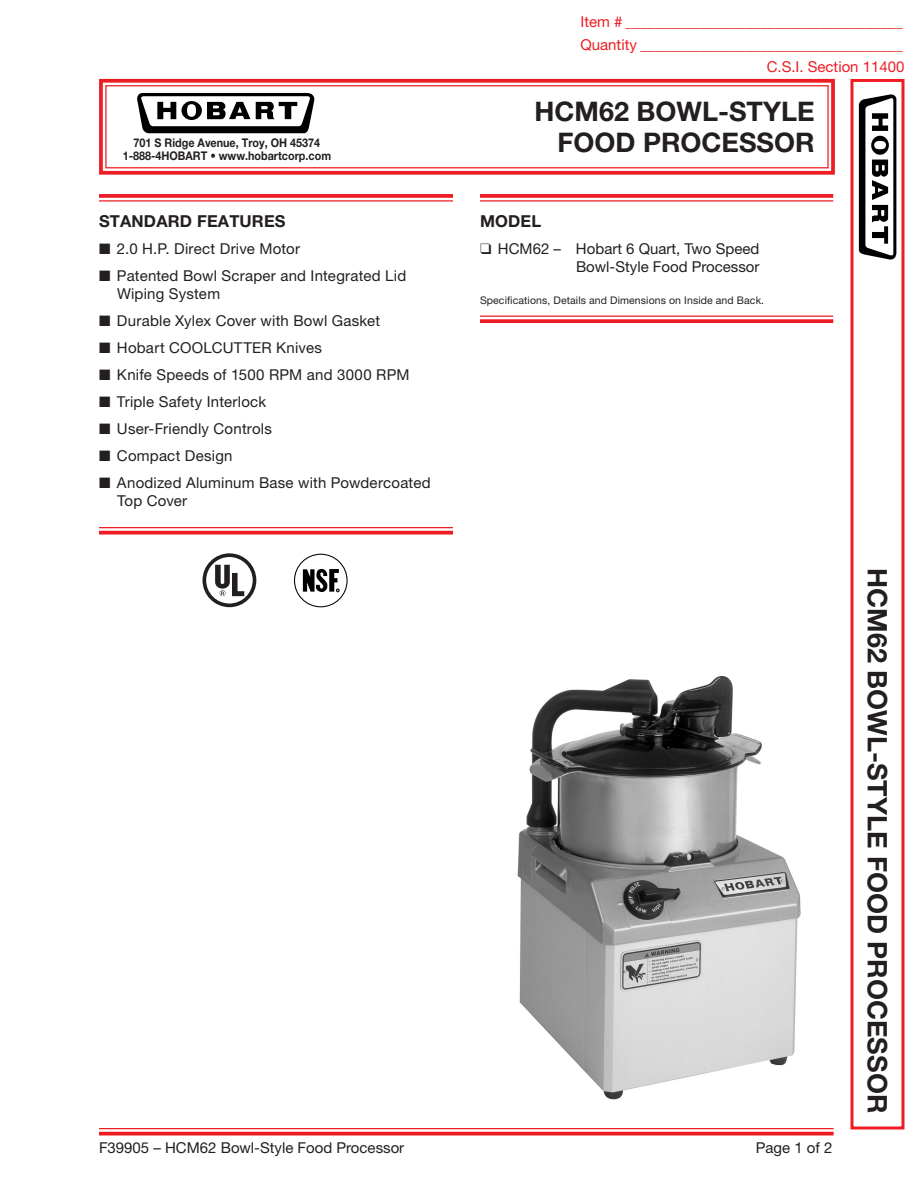
<style>
.page{position:relative;width:918px;height:1188px;background:#fff}
.page>*{position:absolute;margin:0;border:0;box-sizing:border-box;transform-origin:0 0}
.t1{font:700 27px "Helvetica Neue LT Std";color:#231f20}
.Heading_w_line_above{font:700 16.5px "Helvetica Neue LT Std";letter-spacing:.01em;color:#231f20}
.Front_Text_w_indent{font:15px/18px "Helvetica Neue LT Std";letter-spacing:.015em;color:#231f20}
.t2{font:15px/22.5px "Helvetica Neue LT Std";color:#ee1d23;text-align:right}
.Body_Text{font:15px/18px "Helvetica Neue LT Std";color:#231f20;text-align:right}
.Bottom_Line{font:15px "Helvetica Neue LT Std";color:#231f20}
.t3{font:700 12px "Helvetica Neue LT Std";color:#231f20;scale:.9 1}
.Body_Text-Back{font:10.5px "Helvetica Neue LT Std";letter-spacing:.01em;color:#231f20}
</style>
<div class="page">
<svg style="left:99px;top:78px;width:736px;height:97px"></svg>
<div style="left:105px;top:85px;width:724px;height:83px;border:1px solid #ee1d23"></div>
<div style="left:850px;top:79px;width:54px;height:1051px;border:3px solid #ee1d23"></div>
<hr style="left:99px;top:1128px;width:735px;height:1px;background:#ee1d23">
<svg style="left:99px;top:1132px;width:735px;height:4px;background:#f0393e"></svg>
<svg style="left:137px;top:93px;width:178px;height:40px"></svg>
<svg style="left:859px;top:94px;width:37px;height:166px"></svg>
<svg style="left:202px;top:553px;width:54px;height:54px"></svg>
<div style="left:206px;top:557px;width:47px;height:47px;background:#fff;border-radius:50%"></div>
<svg style="left:215px;top:565px;width:29px;height:31px"></svg>
<div style="left:294px;top:554px;width:54px;height:53px;border:1px solid #000;border-radius:50%"></div>
<svg style="left:303px;top:569px;width:36px;height:23px"></svg>
<svg style="left:99px;top:194px;width:354px;height:4px"></svg>
<hr style="left:99px;top:200px;width:354px;height:2px;background:#ee1d23">
<hr style="left:99px;top:527px;width:354px;height:1px;background:#ee1d23">
<svg style="left:99px;top:531px;width:354px;height:4px"></svg>
<svg style="left:480px;top:194px;width:353px;height:4px"></svg>
<hr style="left:480px;top:200px;width:353px;height:2px;background:#ee1d23">
<hr style="left:480px;top:316px;width:353px;height:1px;background:#ee1d23">
<svg style="left:480px;top:319px;width:353px;height:4px"></svg>
<img style="left:517px;top:675px;width:284px;height:425px">
<p class="t2" style="left:580px;top:10px;width:326px">Item # _____________________________________<br>Quantity ___________________________________<br>C.S.I. Section 11400</p>
<h1 class="t1" style="left:535px;top:94px;width:282px">HCM62 BOWL-STYLE</h1>
<p class="t3" style="left:134px;top:135px;width:209px">701 S Ridge Avenue, Troy, OH 45374</p>
<h1 class="t1" style="left:558px;top:126px;width:259px">FOOD PROCESSOR</h1>
<p class="t3" style="left:123px;top:148px;width:233px">1-888-4HOBART • www.hobartcorp.com</p>
<p class="Heading_w_line_above" style="left:99px;top:211px;width:188px">STANDARD FEATURES</p>
<p class="Front_Text_w_indent" style="left:99px;top:239px;width:203px">■ 2.0 H.P. Direct Drive Motor</p>
<p class="Front_Text_w_indent" style="left:117px;top:266px;width:291px;text-indent:-18px">■ Patented Bowl Scraper and Integrated Lid<br>Wiping System</p>
<p class="Front_Text_w_indent" style="left:99px;top:311px;width:283px">■ Durable Xylex Cover with Bowl Gasket</p>
<p class="Front_Text_w_indent" style="left:99px;top:338px;width:224px">■ Hobart COOLCUTTER Knives</p>
<p class="Front_Text_w_indent" style="left:99px;top:365px;width:312px">■ Knife Speeds of 1500 RPM and 3000 RPM</p>
<p class="Front_Text_w_indent" style="left:99px;top:392px;width:169px">■ Triple Safety Interlock</p>
<p class="Front_Text_w_indent" style="left:99px;top:419px;width:174px">■ User-Friendly Controls</p>
<p class="Front_Text_w_indent" style="left:99px;top:446px;width:135px">■ Compact Design</p>
<p class="Front_Text_w_indent" style="left:117px;top:473px;width:315px;text-indent:-18px">■ Anodized Aluminum Base with Powdercoated<br>Top Cover</p>
<p class="Heading_w_line_above" style="left:480px;top:211px;width:63px">MODEL</p>
<p class="Body_Text" style="left:480px;top:239px;width:281px">❑ HCM62 – Hobart 6 Quart, Two Speed<br>Bowl-Style Food Processor</p>
<p class="Body_Text-Back" style="left:480px;top:294px;width:286px">Specifications, Details and Dimensions on Inside and Back.</p>
<p class="Bottom_Line" style="left:99px;top:1139px;width:307px">F39905 – HCM62 Bowl-Style Food Processor</p>
<p class="Bottom_Line" style="left:756px;top:1139px;width:78px">Page 1 of 2</p>
<p class="t1" style="left:894px;top:568px;width:546px;rotate:90deg">HCM62 BOWL-STYLE FOOD PROCESSOR</p>
</div>
